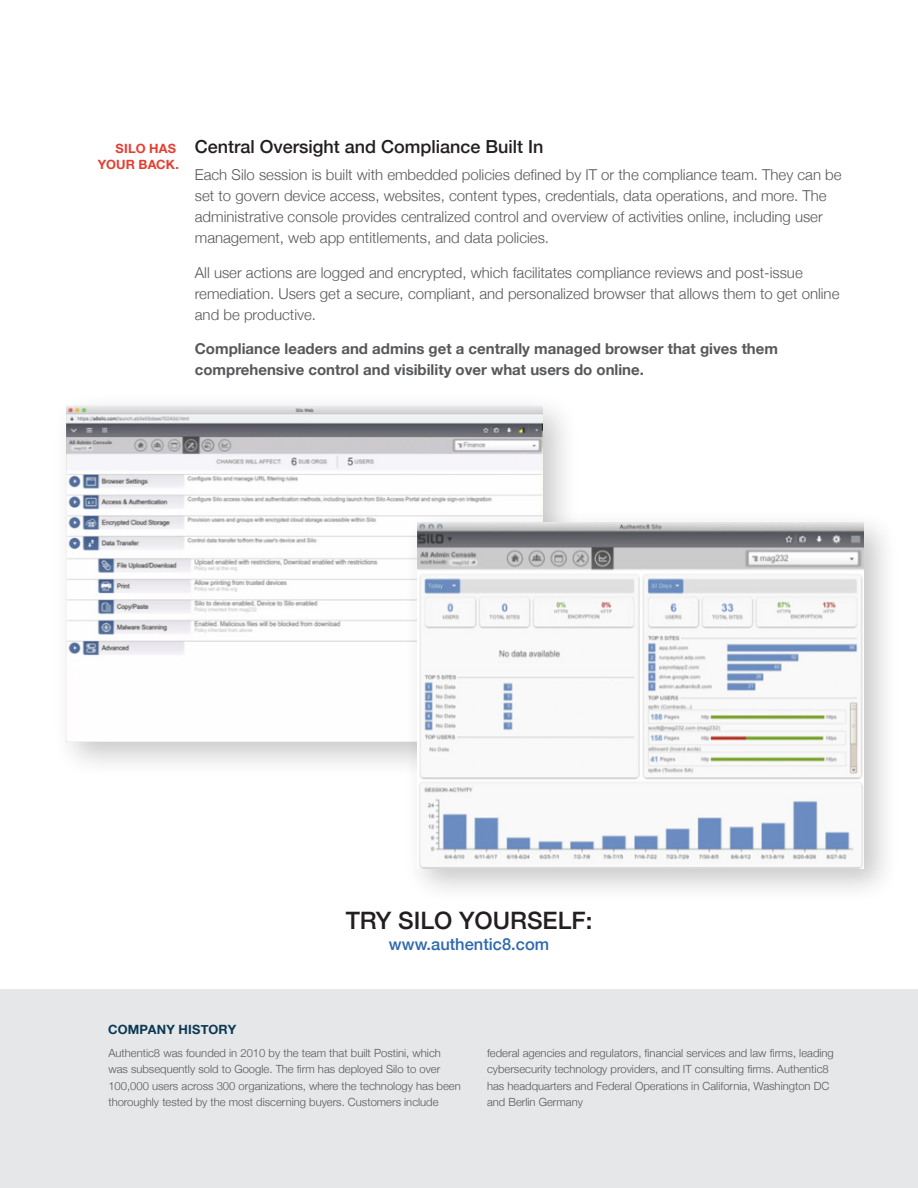
<style>
.page{position:relative;width:918px;height:1188px;background:#fff}
.page>*{position:absolute;margin:0;border:0;box-sizing:border-box;transform-origin:0 0}
.header_-_main{font:500 24px "Helvetica Neue";color:#231f20}
.subhead{font:500 18px "Helvetica Neue";color:#231f20}
.header_-_main-2{font:500 16.5px "Helvetica Neue";color:#2e68ae}
.left_body{font:300 15px/21px "Helvetica Neue";color:#57585a}
.left_body-2{font:700 15px/21px "Helvetica Neue";color:#57585a}
.title_tags{font:700 12.75px/16.5px "Helvetica Neue";letter-spacing:.015em;color:#e53e31;text-align:right}
.icon_header{font:700 12.75px "Helvetica Neue";letter-spacing:.015em;color:#0b3952}
.Company_History{font:300 11.25px/16.5px "Helvetica Neue";color:#57585a}
</style>
<div class="page">
<div style="left:0;top:989px;width:918px;height:199px;background:#e6e7e9"></div>
<div style="left:52px;top:391px;width:528px;height:388px;background:#231f20;opacity:.25"></div>
<img style="left:67px;top:406px;width:475px;height:335px">
<div style="left:404px;top:509px;width:495px;height:394px;background:#231f20;opacity:.25"></div>
<img style="left:418px;top:523px;width:446px;height:345px">
<p class="title_tags" style="left:98px;top:140px;width:83px">SILO HAS<br>YOUR BACK.</p>
<p class="subhead" style="left:195px;top:132px;width:350px">Central Oversight and Compliance Built In</p>
<p class="left_body" style="left:195px;top:163px;width:648px">Each Silo session is built with embedded policies defined by IT or the compliance team. They can be set to govern device access, websites, content types, credentials, data operations, and more. The administrative console provides centralized control and overview of activities online, including user management, web app entitlements, and data policies.</p>
<p class="left_body" style="left:195px;top:261px;width:646px">All user actions are logged and encrypted, which facilitates compliance reviews and post-issue remediation. Users get a secure, compliant, and personalized browser that allows them to get online and be productive.</p>
<p class="left_body-2" style="left:195px;top:339px;width:585px">Compliance leaders and admins get a centrally managed browser that gives them comprehensive control and visibility over what users do online.</p>
<p class="header_-_main" style="left:346px;top:902px;width:248px">TRY SILO YOURSELF:</p>
<p class="header_-_main-2" style="left:389px;top:931px;width:162px">www.authentic8.com</p>
<p class="icon_header" style="left:108px;top:1019px;width:130px">COMPANY HISTORY</p>
<p class="Company_History" style="left:108px;top:1044px;width:354px">Authentic8 was founded in 2010 by the team that built Postini, which was subsequently sold to Google. The firm has deployed Silo to over 100,000 users across 300 organizations, where the technology has been thoroughly tested by the most discerning buyers. Customers include</p>
<p class="Company_History" style="left:487px;top:1044px;width:348px">federal agencies and regulators, financial services and law firms, leading cybersecurity technology providers, and IT consulting firms. Authentic8 has headquarters and Federal Operations in California, Washington DC and Berlin Germany</p>
</div>
